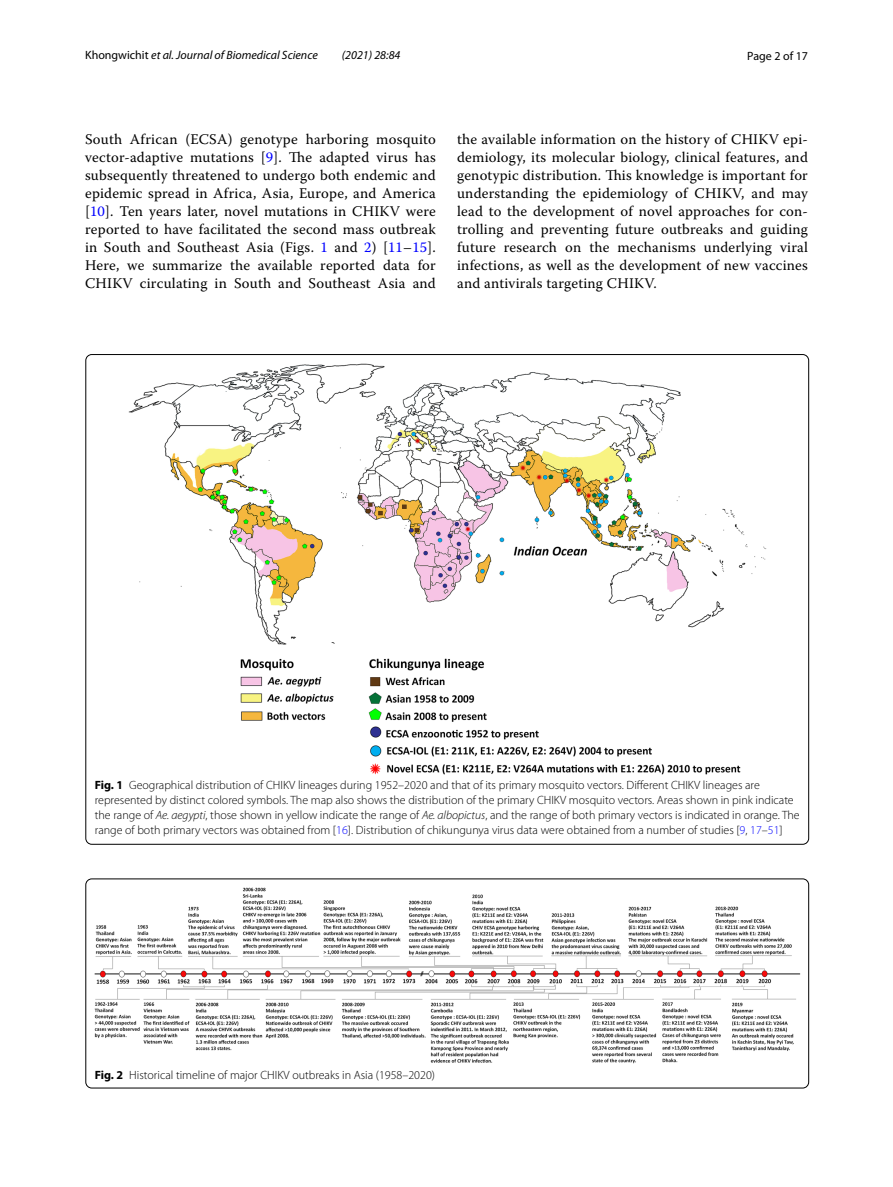
<style>
.page{position:relative;width:893px;height:1187px;background:#fff}
.page>*{position:absolute;margin:0;border:0;box-sizing:border-box;transform-origin:0 0}
.t1{font:14.7px/18px "Warnock Pro";letter-spacing:.015em;color:#000;text-align:justify}
.t2{font:300 12px/15px "Myriad Pro";color:#000}
.t3{font:italic 12px "Myriad Pro";color:#000}
.t4{font:12px "Myriad Pro";color:#000}
.s1{font-style:normal}
.s2{color:#00f}
.s3{font-weight:700}
.s4{font-style:italic}
</style>
<div class="page">
<img style="left:128px;top:363px;width:638px;height:411px">
<img style="left:94px;top:887px;width:706px;height:176px">
<div style="left:86px;top:878px;width:723px;height:210px;border:1px solid #000;border-radius:6px"></div>
<p class="t3" style="left:85px;top:48px;width:234px"><span class="s1">Khongwichit</span> et al. Journal of Biomedical Science</p>
<p class="t3" style="left:342px;top:48px;width:60px">(2021) 28:84</p>
<p class="t4" style="left:747px;top:48px;width:62px">Page 2 of 17</p>
<p class="t1" style="left:85px;top:130px;width:352px">South African (ECSA) genotype harboring mosquito vector-adaptive mutations [<span class="s2">9</span>]. The adapted virus has subsequently threatened to undergo both endemic and epidemic spread in Africa, Asia, Europe, and America [<span class="s2">10</span>]. Ten years later, novel mutations in CHIKV were reported to have facilitated the second mass outbreak in South and Southeast Asia (Figs. <span class="s2">1</span> and <span class="s2">2</span>) [<span class="s2">11</span>–<span class="s2">15</span>].<br>Here, we summarize the available reported data for CHIKV circulating in South and Southeast Asia and</p>
<p class="t1" style="left:457px;top:130px;width:352px">the available information on the history of CHIKV epi&shy;demiology, its molecular biology, clinical features, and genotypic distribution. This knowledge is important for understanding the epidemiology of CHIKV, and may lead to the development of novel approaches for con&shy;trolling and preventing future outbreaks and guiding future research on the mechanisms underlying viral infections, as well as the development of new vaccines and antivirals targeting CHIKV.</p>
<p class="t2" style="left:95px;top:778px;width:706px"><span class="s3">Fig. 1</span> Geographical distribution of CHIKV lineages during 1952–2020 and that of its primary mosquito vectors. Different CHIKV lineages are represented by distinct colored symbols. The map also shows the distribution of the primary CHIKV mosquito vectors. Areas shown in pink indicate the range of <span class="s4">Ae. aegypti</span>, those shown in yellow indicate the range of <span class="s4">Ae. albopictus</span>, and the range of both primary vectors is indicated in orange. The range of both primary vectors was obtained from [<span class="s2">16</span>]. Distribution of chikungunya virus data were obtained from a number of studies [<span class="s2">9</span>, <span class="s2">17</span>–<span class="s2">51</span>]</p>
<p class="t2" style="left:95px;top:1067px;width:342px"><span class="s3">Fig. 2</span> Historical timeline of major CHIKV outbreaks in Asia (1958–2020)</p>
</div>
